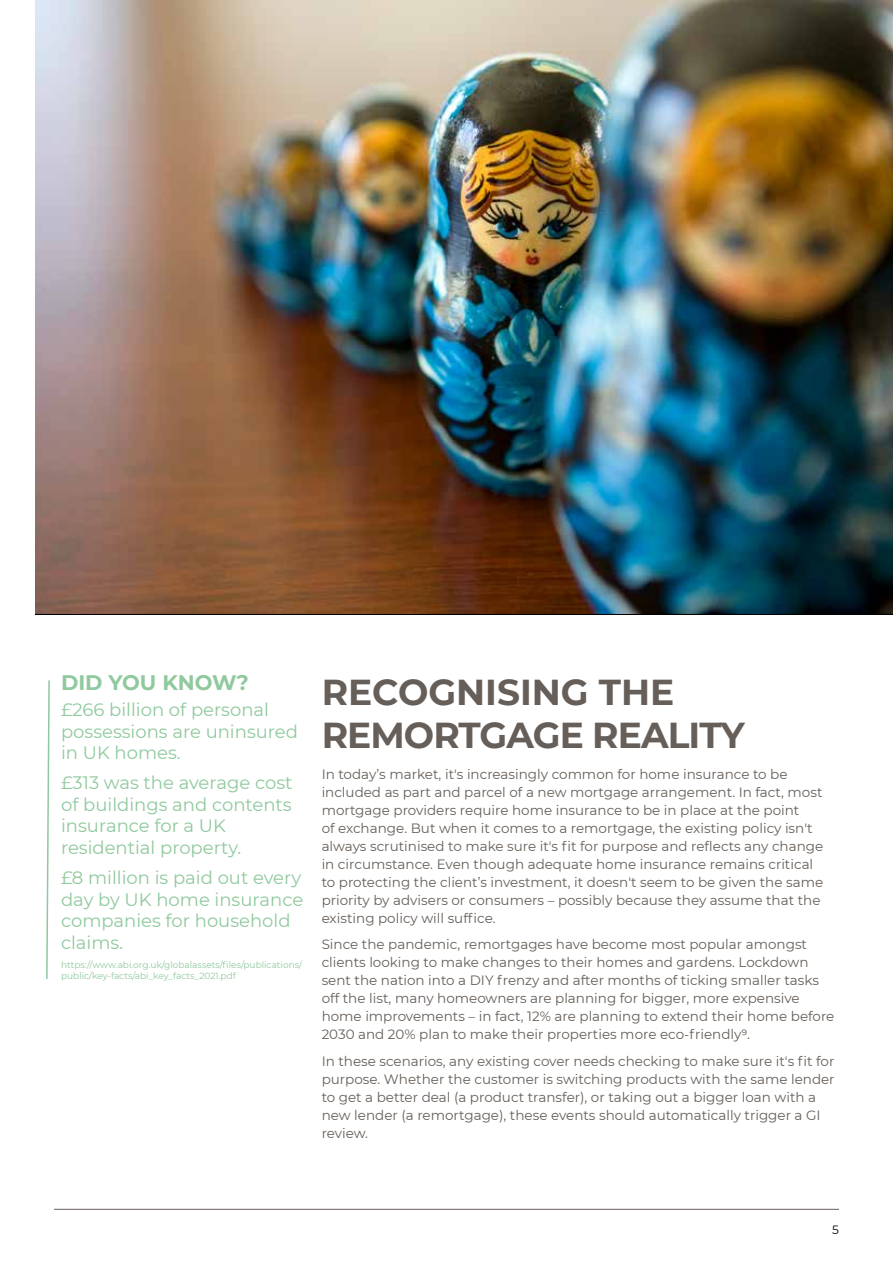
<style>
.page{position:relative;width:893px;height:1263px;background:#fff}
.page>*{position:absolute;margin:0;border:0;box-sizing:border-box;transform-origin:0 0}
.t1{font:700 36px/43.2px "Montserrat";letter-spacing:-.025em;color:#665e58}
.t2{font:700 21px "Montserrat";color:#8fc99d}
.t3{font:18px/21.6px "Montserrat";color:#8fc99d}
.t4{font:13.5px/18px "Montserrat";color:#665e58}
.t5{font:12px "Montserrat";color:#000}
.t6{font:9px/10.8px "Montserrat";color:#8fc99d}
</style>
<div class="page">
<hr style="left:54px;top:1209px;width:785px;height:1px;background:#665e59">
<img style="left:35px;top:1px;width:857px;height:612px">
<svg style="left:46px;top:680px;width:4px;height:299px"></svg>
<h2 class="t2" style="left:61px;top:667px;width:189px">DID YOU KNOW?</h2>
<h3 class="t3" style="left:61px;top:698px;width:238px">£266 billion of personal possessions are uninsured in UK homes.</h3>
<h3 class="t3" style="left:61px;top:771px;width:233px">£313 was the average cost of buildings and contents insurance for a UK residential property.</h3>
<h3 class="t3" style="left:61px;top:866px;width:244px">£8 million is paid out every day by UK home insurance companies for household claims.</h3>
<p class="t6" style="left:61px;top:959px;width:243px">https://www.abi.org.uk/globalassets/files/publications/ public/key-facts/abi_key_facts_2021.pdf</p>
<h1 class="t1" style="left:322px;top:668px;width:425px">RECOGNISING THE<br>REMORTGAGE REALITY</h1>
<p class="t4" style="left:322px;top:765px;width:503px">In today’s market, it's increasingly common for home insurance to be included as part and parcel of a new mortgage arrangement. In fact, most mortgage providers require home insurance to be in place at the point<br>of exchange. But when it comes to a remortgage, the existing policy isn't always scrutinised to make sure it's fit for purpose and reflects any change in circumstance. Even though adequate home insurance remains critical to protecting the client’s investment, it doesn't seem to be given the same priority by advisers or consumers – possibly because they assume that the existing policy will suffice.</p>
<p class="t4" style="left:322px;top:935px;width:514px">Since the pandemic, remortgages have become most popular amongst clients looking to make changes to their homes and gardens. Lockdown sent the nation into a DIY frenzy and after months of ticking smaller tasks off the list, many homeowners are planning for bigger, more expensive home improvements – in fact, 12% are planning to extend their home before 2030 and 20% plan to make their properties more eco-friendly9.</p>
<p class="t4" style="left:322px;top:1052px;width:515px">In these scenarios, any existing cover needs checking to make sure it's fit for purpose. Whether the customer is switching products with the same lender to get a better deal (a product transfer), or taking out a bigger loan with a new lender (a remortgage), these events should automatically trigger a GI review.</p>
<p class="t5" style="left:832px;top:1222px;width:8px">5</p>
</div>
